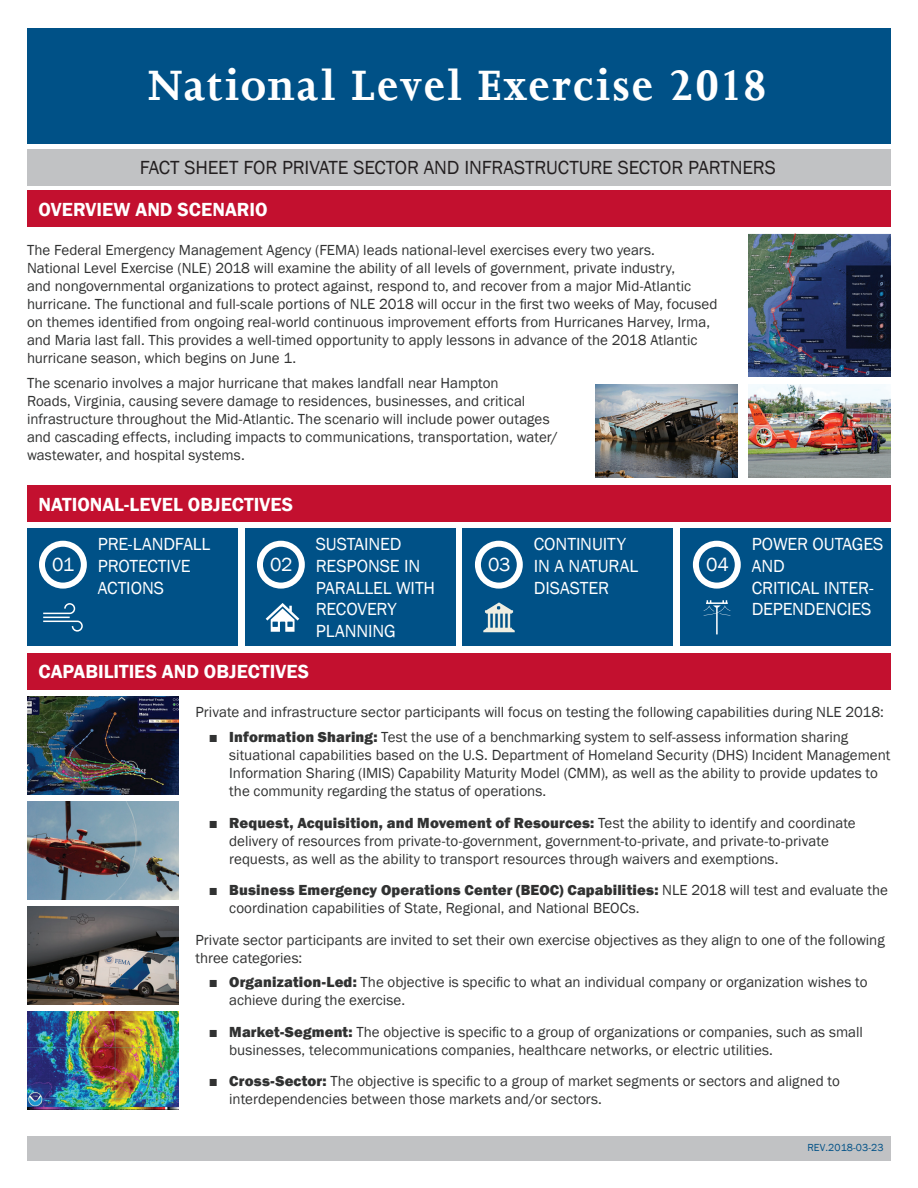
<style>
.page{position:relative;width:918px;height:1188px;background:#fff}
.page>*{position:absolute;margin:0;border:0;box-sizing:border-box;transform-origin:0 0}
.t1{font:700 48px "Joanna";letter-spacing:.035em;color:#fff}
.t2{font:600 19.5px "Franklin Gothic";color:#fff}
.t3{font:19.5px "Franklin Gothic";letter-spacing:-.005em;color:#231f20}
.t4{font:19.5px "Franklin Gothic";letter-spacing:-.01em;color:#fff}
.t5{font:18px/21.6px "Franklin Gothic";letter-spacing:-.005em;color:#fff}
.t6{font:15px/18px "Franklin Gothic";color:#313232}
.t7{font:10.5px "Franklin Gothic";letter-spacing:.01em;color:#005187}
.s1{font-weight:800}
</style>
<div class="page">
<div style="left:27px;top:1136px;width:864px;height:25px;background:#c1c2c4"></div>
<div style="left:27px;top:149px;width:864px;height:36px;background:#c1c2c4"></div>
<div style="left:27px;top:28px;width:864px;height:115px;background:#005187"></div>
<div style="left:27px;top:191px;width:864px;height:36px;background:#c3102f"></div>
<img style="left:749px;top:234px;width:142px;height:142px">
<img style="left:748px;top:384px;width:143px;height:93px">
<img style="left:595px;top:384px;width:143px;height:93px">
<div style="left:27px;top:485px;width:864px;height:37px;background:#c3102f"></div>
<div style="left:27px;top:529px;width:210px;height:117px;background:#005187"></div>
<div style="left:39px;top:541px;width:48px;height:48px;border:6px solid #fff;border-radius:50%"></div>
<svg style="left:43px;top:603px;width:40px;height:29px"></svg>
<div style="left:245px;top:529px;width:210px;height:117px;background:#005187"></div>
<div style="left:257px;top:541px;width:48px;height:48px;border:6px solid #fff;border-radius:50%"></div>
<div style="left:463px;top:529px;width:210px;height:117px;background:#005187"></div>
<div style="left:475px;top:541px;width:48px;height:48px;border:6px solid #fff;border-radius:50%"></div>
<div style="left:681px;top:529px;width:210px;height:117px;background:#005187"></div>
<div style="left:693px;top:541px;width:48px;height:48px;border:6px solid #fff;border-radius:50%"></div>
<svg style="left:266px;top:603px;width:33px;height:29px"></svg>
<svg style="left:483px;top:602px;width:32px;height:30px"></svg>
<svg style="left:704px;top:600px;width:26px;height:34px"></svg>
<div style="left:27px;top:653px;width:864px;height:36px;background:#c3102f"></div>
<img style="left:27px;top:696px;width:151px;height:98px">
<img style="left:27px;top:802px;width:151px;height:98px">
<img style="left:27px;top:907px;width:151px;height:98px">
<img style="left:27px;top:1012px;width:151px;height:98px">
<p class="t1" style="left:148px;top:55px;width:621px">National Level Exercise 2018</p>
<h1 class="t3" style="left:140px;top:156px;width:638px">FACT SHEET FOR PRIVATE SECTOR AND INFRASTRUCTURE SECTOR PARTNERS</h1>
<p class="t2" style="left:39px;top:197px;width:230px">OVERVIEW AND SCENARIO</p>
<p class="t6" style="left:27px;top:241px;width:666px">The Federal Emergency Management Agency (FEMA) leads national-level exercises every two years.<br>National Level Exercise (NLE) 2018 will examine the ability of all levels of government, private industry, and nongovernmental organizations to protect against, respond to, and recover from a major Mid-Atlantic</p>
<p class="t6" style="left:27px;top:295px;width:692px">hurricane. The functional and full-scale portions of NLE 2018 will occur in the first two weeks of May, focused on themes identified from ongoing real-world continuous improvement efforts from Hurricanes Harvey, Irma,</p>
<p class="t6" style="left:27px;top:331px;width:672px">and Maria last fall. This provides a well-timed opportunity to apply lessons in advance of the 2018 Atlantic hurricane season, which begins on June 1.</p>
<p class="t6" style="left:27px;top:374px;width:473px">The scenario involves a major hurricane that makes landfall near Hampton</p>
<p class="t6" style="left:27px;top:392px;width:532px">Roads, Virginia, causing severe damage to residences, businesses, and critical infrastructure throughout the Mid-Atlantic. The scenario will include power outages and cascading effects, including impacts to communications, transportation, water/ wastewater, and hospital systems.</p>
<p class="t2" style="left:39px;top:492px;width:256px">NATIONAL-LEVEL OBJECTIVES</p>
<p class="t5" style="left:98px;top:534px;width:114px">PRE-LANDFALL<br>PROTECTIVE<br>ACTIONS</p>
<p class="t5" style="left:316px;top:534px;width:121px">SUSTAINED<br>RESPONSE IN<br>PARALLEL WITH<br>RECOVERY<br>PLANNING</p>
<p class="t5" style="left:534px;top:534px;width:106px">CONTINUITY<br>IN A NATURAL<br>DISASTER</p>
<p class="t5" style="left:752px;top:534px;width:133px">POWER OUTAGES<br>AND<br>CRITICAL INTER-<br>DEPENDENCIES</p>
<p class="t4" style="left:706px;top:552px;width:24px">04</p>
<p class="t4" style="left:52px;top:552px;width:24px">01</p>
<p class="t4" style="left:270px;top:552px;width:24px">02</p>
<p class="t4" style="left:488px;top:552px;width:24px">03</p>
<p class="t2" style="left:39px;top:660px;width:272px">CAPABILITIES AND OBJECTIVES</p>
<p class="t6" style="left:195px;top:704px;width:690px">Private and infrastructure sector participants will focus on testing the following capabilities during NLE 2018:</p>
<p class="t6" style="left:209px;top:729px;width:641px">■ <span class="s1">Information Sharing:</span> Test the use of a benchmarking system to self-assess information sharing</p>
<p class="t6" style="left:229px;top:747px;width:663px">situational capabilities based on the U.S. Department of Homeland Security (DHS) Incident Management<br>Information Sharing (IMIS) Capability Maturity Model (CMM), as well as the ability to provide updates to the community regarding the status of operations.</p>
<p class="t6" style="left:229px;top:814px;width:628px;text-indent:-20px">■ <span class="s1">Request, Acquisition, and Movement of Resources:</span> Test the ability to identify and coordinate delivery of resources from private-to-government, government-to-private, and private-to-private requests, as well as the ability to transport resources through waivers and exemptions.</p>
<p class="t6" style="left:229px;top:882px;width:660px;text-indent:-20px">■ <span class="s1">Business Emergency Operations Center (BEOC) Capabilities:</span> NLE 2018 will test and evaluate the coordination capabilities of State, Regional, and National BEOCs.</p>
<p class="t6" style="left:195px;top:931px;width:691px">Private sector participants are invited to set their own exercise objectives as they align to one of the following three categories:</p>
<p class="t6" style="left:209px;top:974px;width:660px">■ <span class="s1">Organization-Led:</span> The objective is specific to what an individual company or organization wishes to</p>
<p class="t6" style="left:229px;top:992px;width:177px">achieve during the exercise.</p>
<p class="t6" style="left:229px;top:1023px;width:635px;text-indent:-20px">■ <span class="s1">Market-Segment:</span> The objective is specific to a group of organizations or companies, such as small businesses, telecommunications companies, healthcare networks, or electric utilities.</p>
<p class="t6" style="left:229px;top:1073px;width:612px;text-indent:-20px">■ <span class="s1">Cross-Sector:</span> The objective is specific to a group of market segments or sectors and aligned to interdependencies between those markets and/or sectors.</p>
<p class="t7" style="left:807px;top:1141px;width:78px">REV.2018-03-23</p>
</div>
